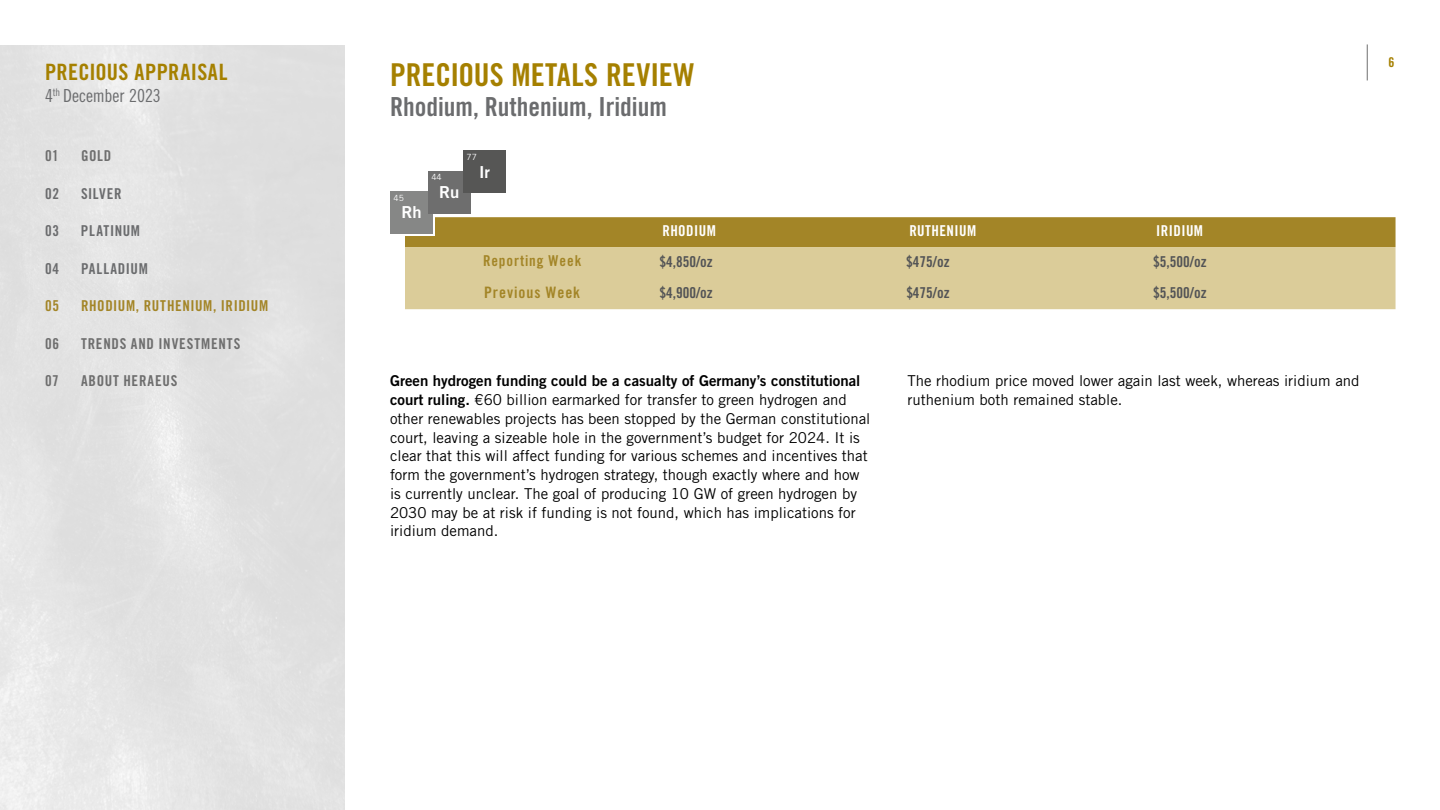
<style>
.page{position:relative;width:1440px;height:810px;background:#fff}
.page>*{position:absolute;margin:0;border:0;box-sizing:border-box;transform-origin:0 0}
.t1{font:31.5px "Trade Gothic LT Std Bd Cn 20";color:#a58000}
.t2{font:26.25px "Trade Gothic LT Std Bd Cn 20";color:#6b6c6e}
.t3{font:22.5px "Trade Gothic LT Std Bd Cn 20";letter-spacing:.015em;color:#a58000}
.t4{font:18px "Trade Gothic LT Std Cn 18";letter-spacing:-.005em;color:#6b6c6e}
.t5{font:16.5px "Trade Gothic LT Std Bd 2";color:#fff}
.t6{font:15.75px "Trade Gothic LT Std Bd Cn 20";letter-spacing:.06em;color:#a38527}
.t7{font:15px/18.8px "Trade Gothic LT Std";color:#000}
.t8{font:15px "Trade Gothic LT Std Bd 2";color:#000}
.t9{font:15px "Trade Gothic LT Std Bd Cn 20";color:#535456}
.t10{font:15px "Trade Gothic LT Std Bd Cn 20";letter-spacing:.05em;color:#6e6e6e}
.t11{font:15px "Trade Gothic LT Std Bd Cn 20";letter-spacing:.045em;color:#a38527}
.t12{font:15px "Trade Gothic LT Std Bd Cn 20";letter-spacing:.05em;color:#6b6c6e}
.t13{font:15px "Trade Gothic LT Std Bd Cn 20";letter-spacing:.03em;color:#fff}
.t14{font:13.5px "Trade Gothic LT Std Bd Cn 20";color:#a58000}
.t15{font:8.48px "Trade Gothic LT Std";color:#fff}
.s1{font-family:"Trade Gothic LT Std Bd 2"}
</style>
<div class="page">
<hr style="left:1367px;top:44px;width:1px;height:36px;background:#6e6e6e">
<div style="left:405px;top:217px;width:991px;height:30px;background:#a38527"></div>
<div style="left:405px;top:247px;width:991px;height:62px;background:#dbcc99"></div>
<div style="left:392px;top:193px;width:43px;height:43px;background:#fff"></div>
<div style="left:390px;top:191px;width:43px;height:43px;background:#868786"></div>
<div style="left:428px;top:171px;width:43px;height:42px;background:#6e6e6e"></div>
<div style="left:463px;top:150px;width:43px;height:43px;background:#565655"></div>
<h3 class="t3" style="left:45px;top:58px;width:184px">PRECIOUS APPRAISAL</h3>
<p class="t4" style="left:45px;top:85px;width:117px">4<sup>th</sup> December 2023</p>
<p class="t10" style="left:45px;top:147px;width:15px">01</p>
<p class="t10" style="left:81px;top:147px;width:32px">GOLD</p>
<p class="t12" style="left:45px;top:184px;width:16px">02</p>
<p class="t12" style="left:81px;top:184px;width:42px">SILVER</p>
<p class="t12" style="left:45px;top:222px;width:16px">03</p>
<p class="t12" style="left:81px;top:222px;width:61px">PLATINUM</p>
<p class="t12" style="left:45px;top:259px;width:16px">04</p>
<p class="t12" style="left:81px;top:259px;width:68px">PALLADIUM</p>
<p class="t11" style="left:45px;top:297px;width:16px">05</p>
<p class="t11" style="left:81px;top:297px;width:189px">RHODIUM, RUTHENIUM, IRIDIUM</p>
<p class="t10" style="left:45px;top:334px;width:16px">06</p>
<p class="t10" style="left:81px;top:334px;width:161px">TRENDS AND INVESTMENTS</p>
<p class="t10" style="left:45px;top:372px;width:15px">07</p>
<p class="t10" style="left:81px;top:372px;width:98px">ABOUT HERAEUS</p>
<h1 class="t1" style="left:390px;top:56px;width:306px">PRECIOUS METALS REVIEW</h1>
<h2 class="t2" style="left:390px;top:91px;width:278px">Rhodium, Ruthenium, Iridium</h2>
<p class="t15" style="left:394px;top:193px;width:12px">45</p>
<p class="t5" style="left:401px;top:202px;width:22px">Rh</p>
<p class="t15" style="left:431px;top:172px;width:12px">44</p>
<p class="t5" style="left:439px;top:182px;width:22px">Ru</p>
<p class="t15" style="left:467px;top:152px;width:12px">77</p>
<p class="t5" style="left:479px;top:162px;width:13px">Ir</p>
<p class="t13" style="left:662px;top:222px;width:55px">RHODIUM</p>
<p class="t13" style="left:909px;top:222px;width:68px">RUTHENIUM</p>
<p class="t13" style="left:1156px;top:222px;width:48px">IRIDIUM</p>
<p class="t11" style="left:483px;top:252px;width:100px">Reporting Week</p>
<p class="t9" style="left:659px;top:253px;width:55px">$4,850/oz</p>
<p class="t9" style="left:906px;top:253px;width:45px">$475/oz</p>
<p class="t9" style="left:1153px;top:253px;width:55px">$5,500/oz</p>
<p class="t6" style="left:484px;top:282px;width:98px">Previous Week</p>
<p class="t9" style="left:659px;top:284px;width:55px">$4,900/oz</p>
<p class="t9" style="left:906px;top:284px;width:45px">$475/oz</p>
<p class="t9" style="left:1153px;top:284px;width:55px">$5,500/oz</p>
<p class="t8" style="left:390px;top:372px;width:472px">Green hydrogen funding could be a casualty of Germany’s constitutional</p>
<p class="t7" style="left:390px;top:390px;width:482px"><span class="s1">court ruling.</span> €60 billion earmarked for transfer to green hydrogen and other renewables projects has been stopped by the German constitutional court, leaving a sizeable hole in the government’s budget for 2024. It is clear that this will affect funding for various schemes and incentives that form the government’s hydrogen strategy, though exactly where and how is currently unclear. The goal of producing 10 GW of green hydrogen by 2030 may be at risk if funding is not found, which has implications for iridium demand.</p>
<p class="t7" style="left:908px;top:371px;width:454px">The rhodium price moved lower again last week, whereas iridium and ruthenium both remained stable.</p>
<p class="t14" style="left:1389px;top:54px;width:7px">6</p>
</div>
